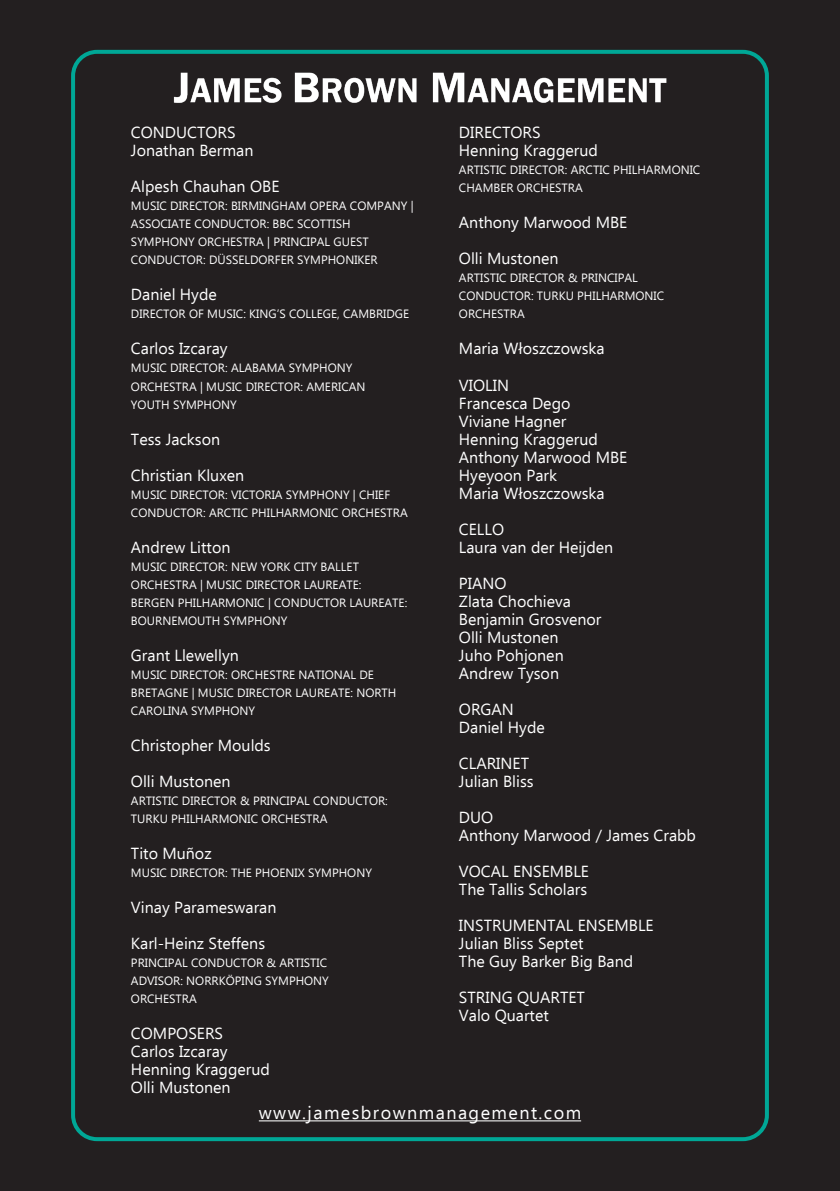
<style>
.page{position:relative;width:840px;height:1191px;background:#fff}
.page>*{position:absolute;margin:0;border:0;box-sizing:border-box;transform-origin:0 0}
.t1{font:18px "Ebrima";letter-spacing:.08em;color:#fff}
.t2{font:16px/18px "Ebrima";color:#fff}
.t3{font:12px/18px "Ebrima";color:#fff}
</style>
<div class="page">
<div style="left:1px;top:1px;width:837px;height:1189px;background:#231f20"></div>
<div style="left:71px;top:50px;width:697px;height:1091px;border:4px solid #00a796;border-radius:24px"></div>
<hr style="left:259px;top:1120px;width:322px;height:1px;background:#fff">
<img style="left:173px;top:72px;width:494px;height:31px">
<p class="t2" style="left:131px;top:123px;width:124px">CONDUCTORS<br>Jonathan Berman</p>
<p class="t2" style="left:131px;top:177px;width:150px">Alpesh Chauhan OBE</p>
<p class="t3" style="left:131px;top:197px;width:284px">MUSIC DIRECTOR: BIRMINGHAM OPERA COMPANY |<br>ASSOCIATE CONDUCTOR: BBC SCOTTISH</p>
<p class="t3" style="left:131px;top:233px;width:239px">SYMPHONY ORCHESTRA | PRINCIPAL GUEST</p>
<p class="t3" style="left:131px;top:251px;width:248px">CONDUCTOR: DÜSSELDORFER SYMPHONIKER</p>
<p class="t2" style="left:131px;top:285px;width:87px">Daniel Hyde</p>
<p class="t3" style="left:131px;top:305px;width:279px">DIRECTOR OF MUSIC: KING’S COLLEGE, CAMBRIDGE</p>
<p class="t2" style="left:131px;top:339px;width:98px">Carlos Izcaray</p>
<p class="t3" style="left:131px;top:359px;width:223px">MUSIC DIRECTOR: ALABAMA SYMPHONY</p>
<p class="t3" style="left:131px;top:377px;width:236px">ORCHESTRA | MUSIC DIRECTOR: AMERICAN</p>
<p class="t3" style="left:131px;top:395px;width:107px">YOUTH SYMPHONY</p>
<p class="t2" style="left:131px;top:429px;width:91px">Tess Jackson</p>
<p class="t2" style="left:131px;top:465px;width:115px">Christian Kluxen</p>
<p class="t3" style="left:131px;top:485px;width:278px">MUSIC DIRECTOR: VICTORIA SYMPHONY | CHIEF<br>CONDUCTOR: ARCTIC PHILHARMONIC ORCHESTRA</p>
<p class="t2" style="left:131px;top:537px;width:101px">Andrew Litton</p>
<p class="t3" style="left:131px;top:557px;width:232px">MUSIC DIRECTOR: NEW YORK CITY BALLET<br>ORCHESTRA | MUSIC DIRECTOR LAUREATE:</p>
<p class="t3" style="left:131px;top:593px;width:278px">BERGEN PHILHARMONIC | CONDUCTOR LAUREATE:<br>BOURNEMOUTH SYMPHONY</p>
<p class="t2" style="left:131px;top:645px;width:109px">Grant Llewellyn</p>
<p class="t3" style="left:131px;top:665px;width:267px">MUSIC DIRECTOR: ORCHESTRE NATIONAL DE<br>BRETAGNE | MUSIC DIRECTOR LAUREATE: NORTH<br>CAROLINA SYMPHONY</p>
<p class="t2" style="left:131px;top:735px;width:141px">Christopher Moulds</p>
<p class="t2" style="left:131px;top:771px;width:101px">Olli Mustonen</p>
<p class="t3" style="left:131px;top:791px;width:258px">ARTISTIC DIRECTOR &amp; PRINCIPAL CONDUCTOR:<br>TURKU PHILHARMONIC ORCHESTRA</p>
<p class="t2" style="left:131px;top:843px;width:82px">Tito Muñoz</p>
<p class="t3" style="left:131px;top:863px;width:242px">MUSIC DIRECTOR: THE PHOENIX SYMPHONY</p>
<p class="t2" style="left:131px;top:897px;width:147px">Vinay Parameswaran</p>
<p class="t2" style="left:131px;top:933px;width:136px">Karl-Heinz Steffens</p>
<p class="t3" style="left:131px;top:953px;width:199px">PRINCIPAL CONDUCTOR &amp; ARTISTIC<br>ADVISOR: NORRKÖPING SYMPHONY<br>ORCHESTRA</p>
<p class="t2" style="left:131px;top:1023px;width:94px">COMPOSERS</p>
<p class="t2" style="left:131px;top:1041px;width:98px">Carlos Izcaray</p>
<p class="t2" style="left:131px;top:1059px;width:140px">Henning Kraggerud</p>
<p class="t2" style="left:131px;top:1077px;width:101px">Olli Mustonen</p>
<p class="t2" style="left:458px;top:123px;width:83px">DIRECTORS</p>
<p class="t2" style="left:458px;top:141px;width:140px">Henning Kraggerud</p>
<p class="t3" style="left:458px;top:161px;width:243px">ARTISTIC DIRECTOR: ARCTIC PHILHARMONIC<br>CHAMBER ORCHESTRA</p>
<p class="t2" style="left:458px;top:213px;width:170px">Anthony Marwood MBE</p>
<p class="t2" style="left:458px;top:249px;width:101px">Olli Mustonen</p>
<p class="t3" style="left:458px;top:269px;width:180px">ARTISTIC DIRECTOR &amp; PRINCIPAL</p>
<p class="t3" style="left:458px;top:287px;width:207px">CONDUCTOR: TURKU PHILHARMONIC<br>ORCHESTRA</p>
<p class="t2" style="left:458px;top:339px;width:147px">Maria Włoszczowska</p>
<p class="t2" style="left:458px;top:375px;width:52px">VIOLIN</p>
<p class="t2" style="left:458px;top:393px;width:113px">Francesca Dego</p>
<p class="t2" style="left:458px;top:411px;width:109px">Viviane Hagner</p>
<p class="t2" style="left:458px;top:429px;width:140px">Henning Kraggerud</p>
<p class="t2" style="left:458px;top:447px;width:170px">Anthony Marwood MBE</p>
<p class="t2" style="left:458px;top:465px;width:100px">Hyeyoon Park</p>
<p class="t2" style="left:458px;top:483px;width:147px">Maria Włoszczowska</p>
<p class="t2" style="left:458px;top:519px;width:47px">CELLO</p>
<p class="t2" style="left:458px;top:537px;width:156px">Laura van der Heijden</p>
<p class="t2" style="left:458px;top:573px;width:49px">PIANO</p>
<p class="t2" style="left:458px;top:591px;width:113px">Zlata Chochieva</p>
<p class="t2" style="left:458px;top:609px;width:144px">Benjamin Grosvenor</p>
<p class="t2" style="left:458px;top:627px;width:101px">Olli Mustonen</p>
<p class="t2" style="left:458px;top:645px;width:106px">Juho Pohjonen</p>
<p class="t2" style="left:458px;top:663px;width:102px">Andrew Tyson</p>
<p class="t2" style="left:458px;top:699px;width:56px">ORGAN</p>
<p class="t2" style="left:458px;top:717px;width:87px">Daniel Hyde</p>
<p class="t2" style="left:458px;top:753px;width:72px">CLARINET</p>
<p class="t2" style="left:458px;top:771px;width:76px">Julian Bliss</p>
<p class="t2" style="left:458px;top:807px;width:36px">DUO</p>
<p class="t2" style="left:458px;top:825px;width:238px">Anthony Marwood / James Crabb</p>
<p class="t2" style="left:458px;top:861px;width:131px">VOCAL ENSEMBLE</p>
<p class="t2" style="left:458px;top:879px;width:130px">The Tallis Scholars</p>
<p class="t2" style="left:458px;top:915px;width:196px">INSTRUMENTAL ENSEMBLE</p>
<p class="t2" style="left:458px;top:933px;width:126px">Julian Bliss Septet</p>
<p class="t2" style="left:458px;top:951px;width:176px">The Guy Barker Big Band</p>
<p class="t2" style="left:458px;top:987px;width:127px">STRING QUARTET</p>
<p class="t2" style="left:458px;top:1005px;width:91px">Valo Quartet</p>
<p class="t1" style="left:259px;top:1099px;width:323px">www.jamesbrownmanagement.com</p>
</div>
